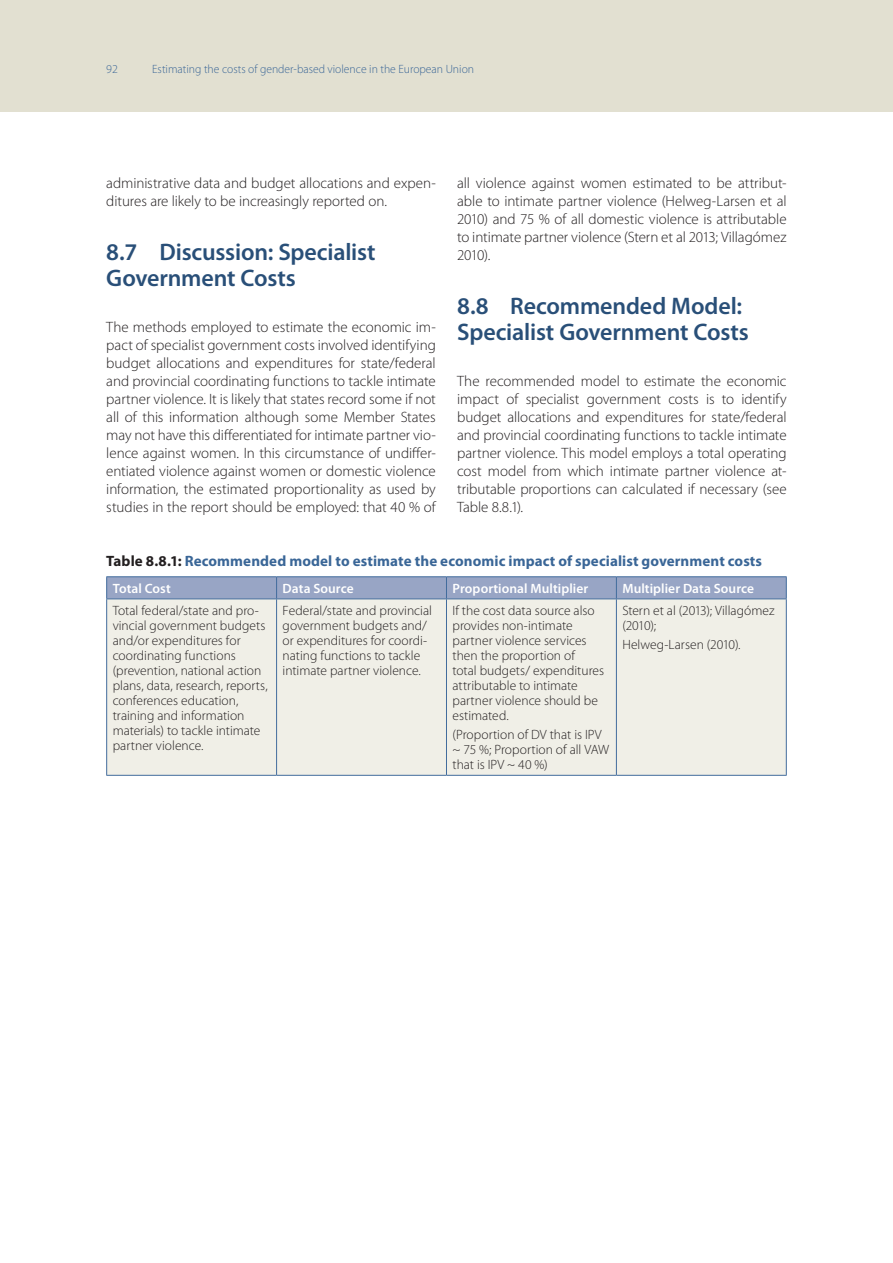
<style>
.page{position:relative;width:893px;height:1263px;background:#fff}
.page>*{position:absolute;margin:0;border:0;box-sizing:border-box;transform-origin:0 0}
.t1{font:600 24px/25.5px "Myriad Pro";letter-spacing:-.005em;color:#294f78}
.t2{font:300 15px/18px "Myriad Pro";letter-spacing:-.005em;color:#231f20;text-align:justify}
.t3{font:700 15px "Myriad Pro";letter-spacing:.005em;color:#3a6697}
.t4{font:300 13.5px/15px "Myriad Pro";color:#231f20}
.t5{font:600 13.5px "Myriad Pro";letter-spacing:.005em;color:#fff}
.t6{font:300 12px "Myriad Pro";color:#3a6697}
.s1{color:#231f20}
</style>
<div class="page">
<div style="left:0;top:0;width:893px;height:111px;background:#e2e0d1"></div>
<div style="left:107px;top:599px;width:679px;height:176px;background:#f0efe7"></div>
<hr style="left:106px;top:576px;width:171px;height:1px;background:#426c9d">
<hr style="left:277px;top:576px;width:169px;height:1px;background:#426c9d">
<hr style="left:446px;top:576px;width:170px;height:1px;background:#426c9d">
<hr style="left:616px;top:576px;width:171px;height:1px;background:#426c9d">
<div style="left:106px;top:577px;width:681px;height:21px;background:#98a5c5"></div>
<hr style="left:106px;top:598px;width:171px;height:1px;background:#426c9d">
<hr style="left:106px;top:599px;width:1px;height:176px;background:#426c9d">
<hr style="left:277px;top:598px;width:169px;height:1px;background:#426c9d">
<hr style="left:276px;top:599px;width:1px;height:176px;background:#426c9d">
<hr style="left:446px;top:598px;width:170px;height:1px;background:#426c9d">
<hr style="left:446px;top:599px;width:1px;height:176px;background:#426c9d">
<hr style="left:616px;top:598px;width:171px;height:1px;background:#426c9d">
<hr style="left:616px;top:599px;width:1px;height:176px;background:#426c9d">
<hr style="left:786px;top:599px;width:1px;height:176px;background:#426c9d">
<hr style="left:106px;top:775px;width:171px;height:1px;background:#426c9d">
<hr style="left:277px;top:775px;width:169px;height:1px;background:#426c9d">
<hr style="left:446px;top:775px;width:170px;height:1px;background:#426c9d">
<hr style="left:616px;top:775px;width:171px;height:1px;background:#426c9d">
<p class="t6" style="left:106px;top:62px;width:13px">92</p>
<p class="t6" style="left:152px;top:62px;width:323px">Estimating the costs of gender-based violence in the European Union</p>
<p class="t2" style="left:106px;top:174px;width:331px">administrative data and budget allocations and expen&shy;ditures are likely to be increasingly reported on.</p>
<h1 class="t1" style="left:106px;top:240px;width:271px">8.7 Discussion: Specialist<br>Government Costs</h1>
<p class="t2" style="left:106px;top:318px;width:331px">The methods employed to estimate the economic im&shy;pact of specialist government costs involved identifying budget allocations and expenditures for state/federal and provincial coordinating functions to tackle intimate partner violence. It is likely that states record some if not all of this information although some Member States may not have this differentiated for intimate partner vio&shy;lence against women. In this circumstance of undiffer&shy;entiated violence against women or domestic violence information, the estimated proportionality as used by studies in the report should be employed: that 40 % of</p>
<p class="t2" style="left:457px;top:174px;width:331px">all violence against women estimated to be attribut&shy;able to intimate partner violence (Helweg‑Larsen et al 2010) and 75 % of all domestic violence is attributable to intimate partner violence (Stern et al 2013; Villagómez 2010).</p>
<h1 class="t1" style="left:457px;top:294px;width:293px">8.8 Recommended Model:<br>Specialist Government Costs</h1>
<p class="t2" style="left:457px;top:372px;width:331px">The recommended model to estimate the economic impact of specialist government costs is to identify budget allocations and expenditures for state/federal and provincial coordinating functions to tackle intimate partner violence. This model employs a total operating cost model from which intimate partner violence at&shy;tributable proportions can calculated if necessary (see Table 8.8.1).</p>
<p class="t3" style="left:106px;top:551px;width:657px"><span class="s1">Table 8.8.1:</span> Recommended model to estimate the economic impact of specialist government costs</p>
<p class="t5" style="left:113px;top:581px;width:60px">Total Cost</p>
<p class="t5" style="left:283px;top:581px;width:73px">Data Source</p>
<p class="t5" style="left:452px;top:581px;width:137px">Proportional Multiplier</p>
<p class="t5" style="left:622px;top:581px;width:133px">Multiplier Data Source</p>
<p class="t4" style="left:113px;top:603px;width:157px">Total federal/state and pro&shy;vincial government budgets and/or expenditures for coordinating functions (prevention, national action plans, data, research, reports, conferences education, training and information materials) to tackle intimate partner violence.</p>
<p class="t4" style="left:283px;top:603px;width:151px">Federal/state and provincial government budgets and/ or expenditures for coordi&shy;nating functions to tackle intimate partner violence.</p>
<p class="t4" style="left:452px;top:603px;width:153px">If the cost data source also provides non‑intimate partner violence services then the proportion of<br>total budgets/ expenditures attributable to intimate partner violence should be estimated.</p>
<p class="t4" style="left:622px;top:603px;width:154px">Stern et al (2013); Villagómez (2010);</p>
<p class="t4" style="left:622px;top:637px;width:120px">Helweg‑Larsen (2010).</p>
<p class="t4" style="left:452px;top:727px;width:158px">(Proportion of DV that is IPV ~ 75 %; Proportion of all VAW that is IPV ~ 40 %)</p>
</div>
